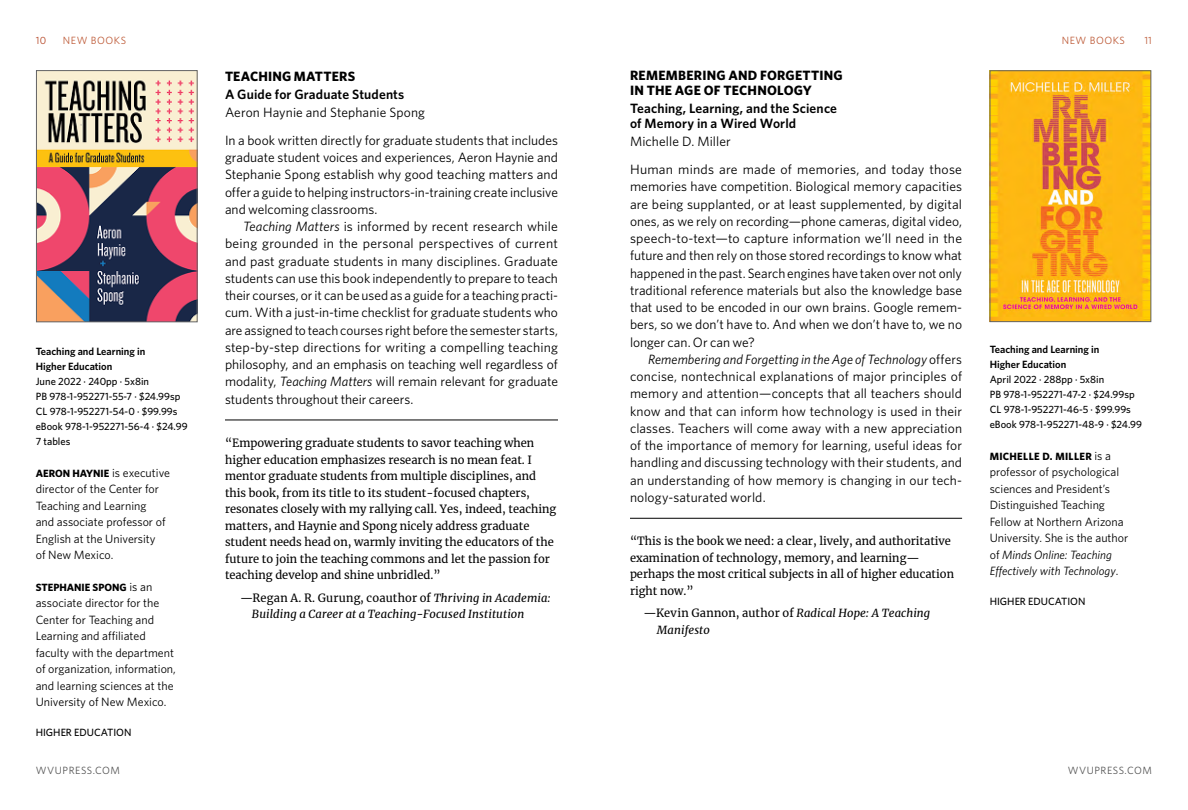
<style>
.page{position:relative;width:1188px;height:810px;background:#fff}
.page>*{position:absolute;margin:0;border:0;box-sizing:border-box;transform-origin:0 0}
.t1{font:13.5px/17.2px "Whitney HTF";color:#000;text-align:justify}
.t2{font:600 13.5px/15px "Whitney HTF";letter-spacing:.01em;color:#000}
.t3{font:700 13.5px/15px "Whitney HTF";letter-spacing:.015em;color:#000}
.t4{font:12px/16.5px "Whitney HTF";color:#000}
.t5{font:11.25px/16.5px "Merriweather";color:#000}
.t6{font:italic 11.25px/16.5px "Merriweather";letter-spacing:.01em;color:#000}
.t7{font:500 10.5px/15px "Whitney HTF";color:#000}
.t8{font:600 10.5px/15px "Whitney HTF";color:#000}
.t9{font:700 10.5px "Whitney HTF";color:#000}
.t10{font:10.5px "Whitney HTF";letter-spacing:.05em;color:#545454}
.t11{font:700 10.5px "Whitney HTF";letter-spacing:.03em;color:#000}
.t12{font:10.5px "Whitney HTF";letter-spacing:.05em;color:#bd5a37}
.t13{font:10.5px "Whitney HTF";letter-spacing:.05em;color:#be5b38}
.t14{font:10.5px "Whitney HTF";color:#b34221}
.s1{font-weight:400;font-size:12px}
.s2{font-style:italic}
.s3{font-style:normal}
</style>
<div class="page">
<img style="left:38px;top:72px;width:157px;height:248px">
<div style="left:36px;top:70px;width:161px;height:252px;border:1px solid #636466"></div>
<img style="left:992px;top:73px;width:157px;height:247px">
<div style="left:990px;top:71px;width:161px;height:251px;border:1px solid #636466"></div>
<hr style="left:225px;top:420px;width:333px;height:1px;background:#000">
<hr style="left:630px;top:518px;width:332px;height:1px;background:#000">
<p class="t14" style="left:36px;top:35px;width:12px">10</p>
<p class="t13" style="left:63px;top:35px;width:65px">NEW BOOKS</p>
<p class="t12" style="left:1062px;top:35px;width:65px">NEW BOOKS</p>
<p class="t12" style="left:1145px;top:35px;width:9px">11</p>
<p class="t8" style="left:36px;top:344px;width:111px">Teaching and Learning in<br>Higher Education</p>
<p class="t7" style="left:36px;top:374px;width:153px">June 2022 · 240pp · 5x8in<br>PB 978-1-952271-55-7 · $24.99sp<br>CL 978-1-952271-54-0 · $99.99s eBook 978-1-952271-56-4 · $24.99<br>7 tables</p>
<p class="t9" style="left:36px;top:467px;width:136px">AERON HAYNIE <span class="s1">is executive</span></p>
<p class="t4" style="left:36px;top:481px;width:131px">director of the Center for<br>Teaching and Learning and associate professor of<br>English at the University of New Mexico.</p>
<p class="t9" style="left:36px;top:581px;width:118px">STEPHANIE SPONG <span class="s1">is an</span></p>
<p class="t4" style="left:36px;top:595px;width:142px">associate director for the<br>Center for Teaching and<br>Learning and affiliated faculty with the department of organization, information, and learning sciences at the<br>University of New Mexico.</p>
<p class="t7" style="left:36px;top:725px;width:97px">HIGHER EDUCATION</p>
<p class="t3" style="left:225px;top:69px;width:132px">TEACHING MATTERS</p>
<p class="t2" style="left:225px;top:87px;width:181px">A Guide for Graduate Students</p>
<p class="t1" style="left:225px;top:98px;width:335px;line-height:27.8px">Aeron Haynie and Stephanie Spong<br>In a book written directly for graduate students that includes</p>
<p class="t1" style="left:225px;top:149px;width:335px">graduate student voices and experiences, Aeron Haynie and Stephanie Spong establish why good teaching matters and offer a guide to helping instructors-in-training create inclusive and welcoming classrooms.</p>
<p class="t1" style="left:225px;top:218px;width:335px;text-indent:18px"><span class="s2">Teaching Matters</span> is informed by recent research while being grounded in the personal perspectives of current and past graduate students in many disciplines. Graduate students can use this book independently to prepare to teach their courses, or it can be used as a guide for a teaching practi&shy;cum. With a just-in-time checklist for graduate students who are assigned to teach courses right before the semester starts, step-by-step directions for writing a compelling teaching philosophy, and an emphasis on teaching well regardless of modality, <span class="s2">Teaching Matters</span> will remain relevant for graduate students throughout their careers.</p>
<p class="t5" style="left:225px;top:434px;width:333px">“Empowering graduate students to savor teaching when higher education emphasizes research is no mean feat. I mentor graduate students from multiple disciplines, and this book, from its title to its student-focused chapters, resonates closely with my rallying call. Yes, indeed, teaching matters, and Haynie and Spong nicely address graduate student needs head on, warmly inviting the educators of the future to join the teaching commons and let the passion for teaching develop and shine unbridled.”</p>
<p class="t6" style="left:252px;top:589px;width:300px;text-indent:-12px"><span class="s3">—Regan A. R. Gurung, coauthor of</span> Thriving in Academia:<br>Building a Career at a Teaching-Focused Institution</p>
<p class="t3" style="left:630px;top:68px;width:214px">REMEMBERING AND FORGETTING<br>IN THE AGE OF TECHNOLOGY</p>
<p class="t2" style="left:630px;top:101px;width:209px">Teaching, Learning, and the Science of Memory in a Wired World</p>
<p class="t1" style="left:630px;top:128px;width:334px;line-height:27.8px">Michelle D. Miller<br>Human minds are made of memories, and today those</p>
<p class="t1" style="left:630px;top:178px;width:334px">memories have competition. Biological memory capacities are being supplanted, or at least supplemented, by digital ones, as we rely on recording—phone cameras, digital video, speech-to-text—to capture information we’ll need in the future and then rely on those stored recordings to know what happened in the past. Search engines have taken over not only traditional reference materials but also the knowledge base that used to be encoded in our own brains. Google remem&shy;bers, so we don’t have to. And when we don’t have to, we no longer can. Or can we?</p>
<p class="t1" style="left:630px;top:350px;width:334px;text-indent:18px"><span class="s2">Remembering and Forgetting in the Age of Technology</span> offers concise, nontechnical explanations of major principles of memory and attention—concepts that all teachers should know and that can inform how technology is used in their classes. Teachers will come away with a new appreciation of the importance of memory for learning, useful ideas for handling and discussing technology with their students, and an understanding of how memory is changing in our tech&shy;nology-saturated world.</p>
<p class="t5" style="left:630px;top:533px;width:326px">“This is the book we need: a clear, lively, and authoritative examination of technology, memory, and learning— perhaps the most critical subjects in all of higher education right now.”</p>
<p class="t6" style="left:657px;top:605px;width:275px;text-indent:-13px"><span class="s3">—Kevin Gannon, author of</span> Radical Hope: A Teaching<br>Manifesto</p>
<p class="t8" style="left:990px;top:342px;width:111px">Teaching and Learning in<br>Higher Education</p>
<p class="t7" style="left:990px;top:372px;width:154px">April 2022 · 288pp · 5x8in<br>PB 978-1-952271-47-2 · $24.99sp<br>CL 978-1-952271-46-5 · $99.99s eBook 978-1-952271-48-9 · $24.99</p>
<p class="t11" style="left:990px;top:450px;width:123px">MICHELLE D. MILLER <span class="s1">is a</span></p>
<p class="t4" style="left:990px;top:463px;width:140px">professor of psychological sciences and President’s<br>Distinguished Teaching<br>Fellow at Northern Arizona<br>University. She is the author of <span class="s2">Minds Online: Teaching<br>Effectively with Technology</span>.</p>
<p class="t7" style="left:990px;top:594px;width:97px">HIGHER EDUCATION</p>
<p class="t10" style="left:36px;top:764px;width:86px">WVUPRESS.COM</p>
<p class="t10" style="left:1068px;top:764px;width:86px">WVUPRESS.COM</p>
</div>
